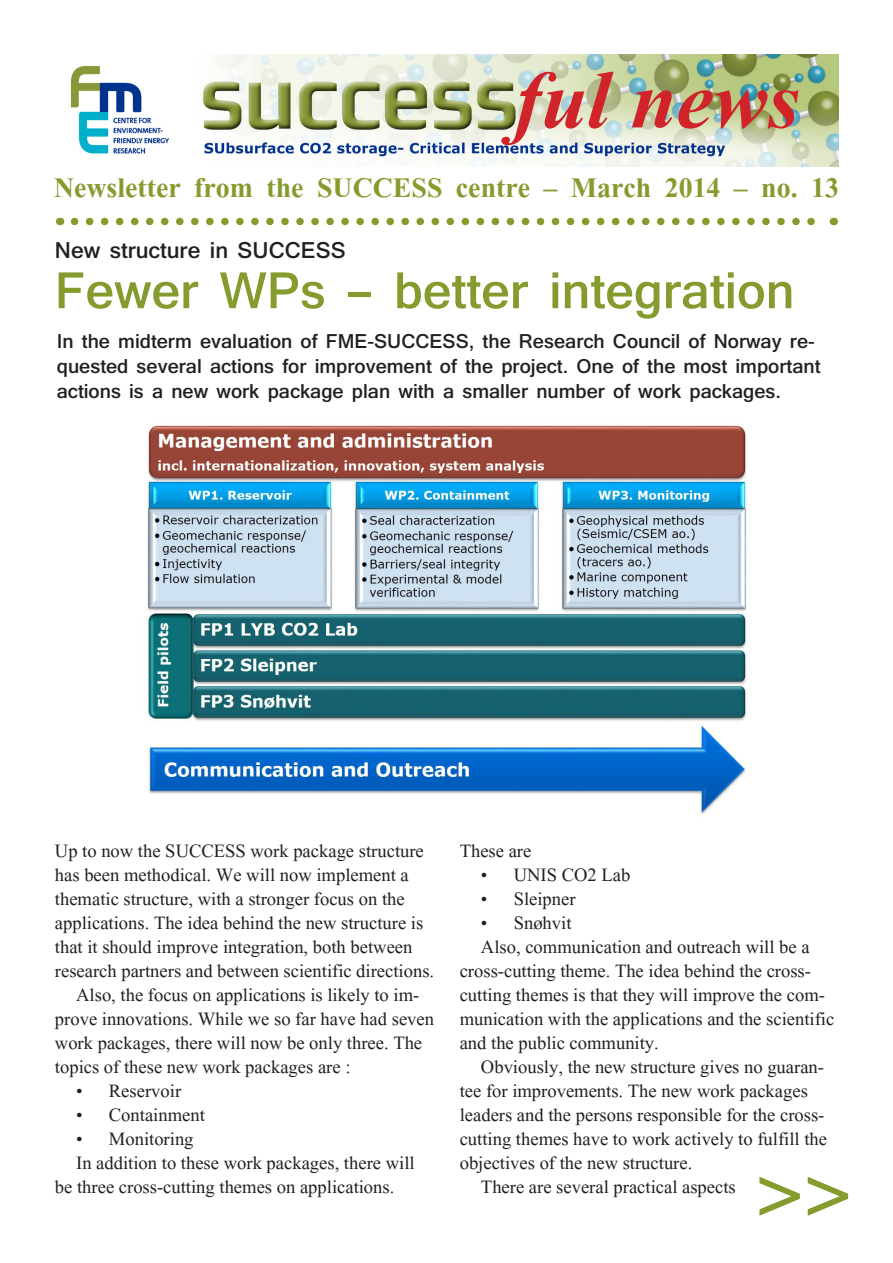
<style>
.page{position:relative;width:893px;height:1263px;background:#fff}
.page>*{position:absolute;margin:0;border:0;box-sizing:border-box;transform-origin:0 0}
.Brødtekst{font:extra-condensed 108px "Gloucester";color:#859b2e}
.t1{font:700 102px "Vijaya";color:#d1232a}
.Overskrift{font:700 54px "Shruti";color:#859b2e}
.Brødtekst-2{font:700 36px "Kokila";color:#859b2e}
.Brødtekst-3{font:24px/24px "Kokila";color:#231f20}
.Overskrift-2{font:700 24px "Shruti";color:#231f20}
.Overskrift_copy{font:700 21px/25.2px "Shruti";color:#231f20}
</style>
<div class="page">
<img style="left:70px;top:54px;width:769px;height:113px">
<svg style="left:75px;top:218px;width:740px;height:7px"></svg>
<img style="left:147px;top:425px;width:600px;height:390px">
<p class="t1" style="left:514px;top:19px;width:287px">ful news</p>
<p class="Brødtekst-2" style="left:54px;top:170px;width:786px">Newsletter from the SUCCESS centre – March 2014 – no. 13</p>
<p class="Overskrift-2" style="left:55px;top:236px;width:292px">New structure in SUCCESS</p>
<p class="Overskrift" style="left:55px;top:258px;width:741px">Fewer WPs – better integration</p>
<p class="Overskrift_copy" style="left:57px;top:328px;width:765px">In the midterm evaluation of FME-SUCCESS, the Research Council of Norway re&shy;quested several actions for improvement of the project. One of the most important actions is a new work package plan with a smaller number of work packages.</p>
<p class="Brødtekst-3" style="left:55px;top:839px;width:381px">Up to now the SUCCESS work package structure has been methodical. We will now implement a thematic structure, with a stronger focus on the applications. The idea behind the new structure is that it should improve integration, both between research partners and between scientific directions.</p>
<p class="Brødtekst-3" style="left:55px;top:983px;width:381px;text-indent:21px">Also, the focus on applications is likely to im&shy;prove innovations. While we so far have had seven work packages, there will now be only three. The topics of these new work packages are :</p>
<p class="Brødtekst-3" style="left:76px;top:1079px;width:106px">• Reservoir</p>
<p class="Brødtekst-3" style="left:76px;top:1103px;width:130px">• Containment</p>
<p class="Brødtekst-3" style="left:76px;top:1127px;width:119px">• Monitoring</p>
<p class="Brødtekst-3" style="left:55px;top:1151px;width:361px;text-indent:21px">In addition to these work packages, there will be three cross-cutting themes on applications.</p>
<p class="Brødtekst-3" style="left:460px;top:839px;width:73px">These are</p>
<p class="Brødtekst-3" style="left:481px;top:863px;width:151px">• UNIS CO2 Lab</p>
<p class="Brødtekst-3" style="left:481px;top:887px;width:96px">• Sleipner</p>
<p class="Brødtekst-3" style="left:481px;top:911px;width:92px">• Snøhvit</p>
<p class="Brødtekst-3" style="left:460px;top:935px;width:376px;text-indent:21px">Also, communication and outreach will be a cross-cutting theme. The idea behind the cross&shy;cutting themes is that they will improve the com&shy;munication with the applications and the scientific and the public community.</p>
<p class="Brødtekst-3" style="left:460px;top:1055px;width:369px;text-indent:21px">Obviously, the new structure gives no guaran&shy;tee for improvements. The new work packages leaders and the persons responsible for the cross&shy;cutting themes have to work actively to fulfill the objectives of the new structure.</p>
<p class="Brødtekst-3" style="left:481px;top:1175px;width:256px">There are several practical aspects</p>
<p class="Brødtekst" style="left:755px;top:1134px;width:98px">&gt;&gt;</p>
</div>
